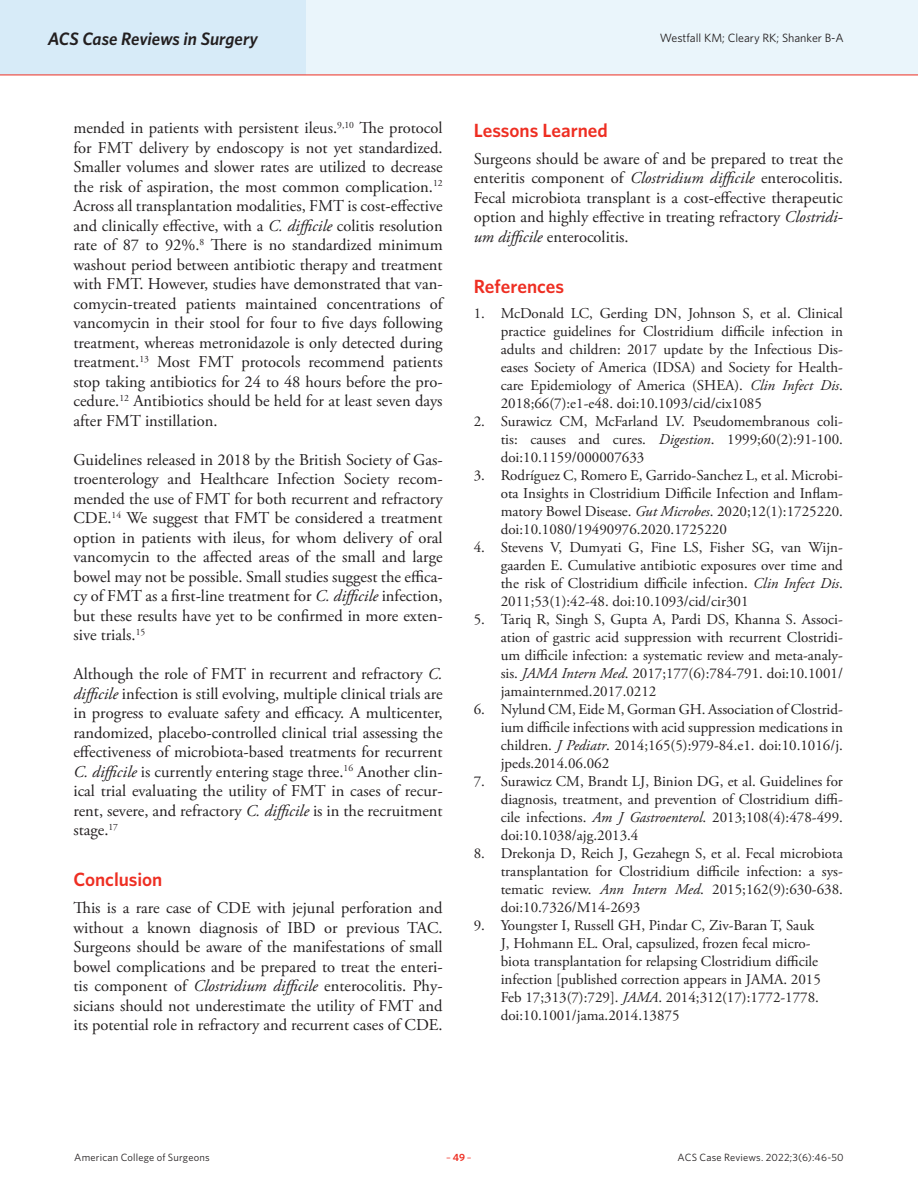
<style>
.page{position:relative;width:918px;height:1188px;background:#fff}
.page>*{position:absolute;margin:0;border:0;box-sizing:border-box;transform-origin:0 0}
.Article_Subhead{font:600 19.2px "Whitney";color:#ee2e22}
.t1{font:italic 600 18px "Whitney";letter-spacing:-.005em;color:#231f20}
.Article_Body_no_inde{font:16.5px/19.5px "Adobe Garamond Pro";color:#231f20;text-align:justify}
.t2{font:15px/18px "Adobe Garamond Pro";color:#231f20;text-align:justify}
.t3{font:12px "Whitney";color:#231f20}
.t4{font:10.5px "Whitney";letter-spacing:.02em;color:#231f20}
.t5{font:10.5px "Whitney";color:#ee2e22}
.s1{font-style:italic}
.s2{font-weight:600}
</style>
<div class="page">
<div style="left:0;top:0;width:918px;height:75px;background:#eaf5fb"></div>
<div style="left:0;top:0;width:306px;height:75px;background:#d7ebf8"></div>
<hr style="left:0;top:75px;width:918px;height:1px;background:#ee2e22">
<p class="t1" style="left:48px;top:26px;width:212px">ACS Case Reviews in Surgery</p>
<p class="t3" style="left:660px;top:30px;width:185px">Westfall KM; Cleary RK; Shanker B-A</p>
<p class="Article_Body_no_inde" style="left:73px;top:119px;width:371px">mended in patients with persistent ileus.<sup>9,10</sup> The protocol for FMT delivery by endoscopy is not yet standardized.<br>Smaller volumes and slower rates are utilized to decrease the risk of aspiration, the most common complication.<sup>12<br></sup>Across all transplantation modalities, FMT is cost-effective and clinically effective, with a <span class="s1">C. difficile</span> colitis resolution rate of 87 to 92%.<sup>8</sup> There is no standardized minimum washout period between antibiotic therapy and treatment with FMT. However, studies have demonstrated that van&shy;comycin-treated patients maintained concentrations of vancomycin in their stool for four to five days following treatment, whereas metronidazole is only detected during treatment.<sup>13</sup> Most FMT protocols recommend patients stop taking antibiotics for 24 to 48 hours before the pro&shy;cedure.<sup>12</sup> Antibiotics should be held for at least seven days after FMT instillation.</p>
<p class="Article_Body_no_inde" style="left:73px;top:451px;width:371px">Guidelines released in 2018 by the British Society of Gas&shy;troenterology and Healthcare Infection Society recom&shy;mended the use of FMT for both recurrent and refractory CDE.<sup>14</sup> We suggest that FMT be considered a treatment option in patients with ileus, for whom delivery of oral vancomycin to the affected areas of the small and large bowel may not be possible. Small studies suggest the effica&shy;cy of FMT as a first-line treatment for <span class="s1">C. difficile</span> infection, but these results have yet to be confirmed in more exten&shy;sive trials.<sup>15</sup></p>
<p class="Article_Body_no_inde" style="left:73px;top:665px;width:371px">Although the role of FMT in recurrent and refractory <span class="s1">C. difficile</span> infection is still evolving, multiple clinical trials are in progress to evaluate safety and efficacy. A multicenter, randomized, placebo-controlled clinical trial assessing the effectiveness of microbiota-based treatments for recurrent <span class="s1">C. difficile</span> is currently entering stage three.<sup>16</sup> Another clin&shy;ical trial evaluating the utility of FMT in cases of recur&shy;rent, severe, and refractory <span class="s1">C. difficile</span> is in the recruitment stage.<sup>17</sup></p>
<p class="Article_Subhead" style="left:73px;top:867px;width:91px">Conclusion</p>
<p class="Article_Body_no_inde" style="left:73px;top:899px;width:371px">This is a rare case of CDE with jejunal perforation and without a known diagnosis of IBD or previous TAC.<br>Surgeons should be aware of the manifestations of small bowel complications and be prepared to treat the enteri&shy;tis component of <span class="s1">Clostridium difficile</span> enterocolitis. Phy&shy;sicians should not underestimate the utility of FMT and its potential role in refractory and recurrent cases of CDE.</p>
<p class="Article_Subhead" style="left:474px;top:117px;width:136px">Lessons Learned</p>
<p class="Article_Body_no_inde" style="left:474px;top:149px;width:371px">Surgeons should be aware of and be prepared to treat the enteritis component of <span class="s1">Clostridium difficile</span> enterocolitis.<br>Fecal microbiota transplant is a cost-effective therapeutic option and highly effective in treating refractory <span class="s1">Clostridi&shy;um difficile</span> enterocolitis.</p>
<p class="Article_Subhead" style="left:474px;top:273px;width:92px">References</p>
<p class="t2" style="left:501px;top:305px;width:344px;text-indent:-27px">1. McDonald LC, Gerding DN, Johnson S, et al. Clinical practice guidelines for Clostridium difficile infection in adults and children: 2017 update by the Infectious Dis&shy;eases Society of America (IDSA) and Society for Health&shy;care Epidemiology of America (SHEA). <span class="s1">Clin Infect Dis</span>.<br>2018;66(7):e1-e48. doi:10.1093/cid/cix1085</p>
<p class="t2" style="left:501px;top:413px;width:344px;text-indent:-27px">2. Surawicz CM, McFarland LV. Pseudomembranous coli&shy;tis: causes and cures. <span class="s1">Digestion</span>. 1999;60(2):91-100. doi:10.1159/000007633</p>
<p class="t2" style="left:501px;top:467px;width:344px;text-indent:-27px">3. Rodríguez C, Romero E, Garrido-Sanchez L, et al. Microbi&shy;ota Insights in Clostridium Difficile Infection and Inflam&shy;matory Bowel Disease. <span class="s1">Gut Microbes</span>. 2020;12(1):1725220. doi:10.1080/19490976.2020.1725220</p>
<p class="t2" style="left:501px;top:539px;width:344px;text-indent:-27px">4. Stevens V, Dumyati G, Fine LS, Fisher SG, van Wijn&shy;gaarden E. Cumulative antibiotic exposures over time and the risk of Clostridium difficile infection. <span class="s1">Clin Infect Dis</span>.<br>2011;53(1):42-48. doi:10.1093/cid/cir301</p>
<p class="t2" style="left:501px;top:611px;width:344px;text-indent:-27px">5. Tariq R, Singh S, Gupta A, Pardi DS, Khanna S. Associ&shy;ation of gastric acid suppression with recurrent Clostridi&shy;um difficile infection: a systematic review and meta-analy&shy;sis. <span class="s1">JAMA Intern Med</span>. 2017;177(6):784-791. doi:10.1001/ jamainternmed.2017.0212</p>
<p class="t2" style="left:501px;top:701px;width:344px;text-indent:-27px">6. Nylund CM, Eide M, Gorman GH. Association of Clostrid&shy;ium difficile infections with acid suppression medications in children. <span class="s1">J Pediatr</span>. 2014;165(5):979-84.e1. doi:10.1016/j. jpeds.2014.06.062</p>
<p class="t2" style="left:501px;top:773px;width:344px;text-indent:-27px">7. Surawicz CM, Brandt LJ, Binion DG, et al. Guidelines for diagnosis, treatment, and prevention of Clostridium diffi&shy;cile infections. <span class="s1">Am J Gastroenterol</span>. 2013;108(4):478-499. doi:10.1038/ajg.2013.4</p>
<p class="t2" style="left:501px;top:845px;width:344px;text-indent:-27px">8. Drekonja D, Reich J, Gezahegn S, et al. Fecal microbiota transplantation for Clostridium difficile infection: a sys&shy;tematic review. <span class="s1">Ann Intern Med</span>. 2015;162(9):630-638. doi:10.7326/M14-2693</p>
<p class="t2" style="left:501px;top:917px;width:322px;text-align:left;text-indent:-27px">9. Youngster I, Russell GH, Pindar C, Ziv-Baran T, Sauk J, Hohmann EL. Oral, capsulized, frozen fecal micro&shy;biota transplantation for relapsing Clostridium difficile infection [published correction appears in JAMA. 2015<br>Feb 17;313(7):729]. <span class="s1">JAMA</span>. 2014;312(17):1772-1778. doi:10.1001/jama.2014.13875</p>
<p class="t4" style="left:74px;top:1150px;width:137px">American College of Surgeons</p>
<p class="t5" style="left:446px;top:1150px;width:27px">–<span class="s2">49</span>–</p>
<p class="t4" style="left:678px;top:1150px;width:168px">ACS Case Reviews. 2022;3(6):46-50</p>
</div>
